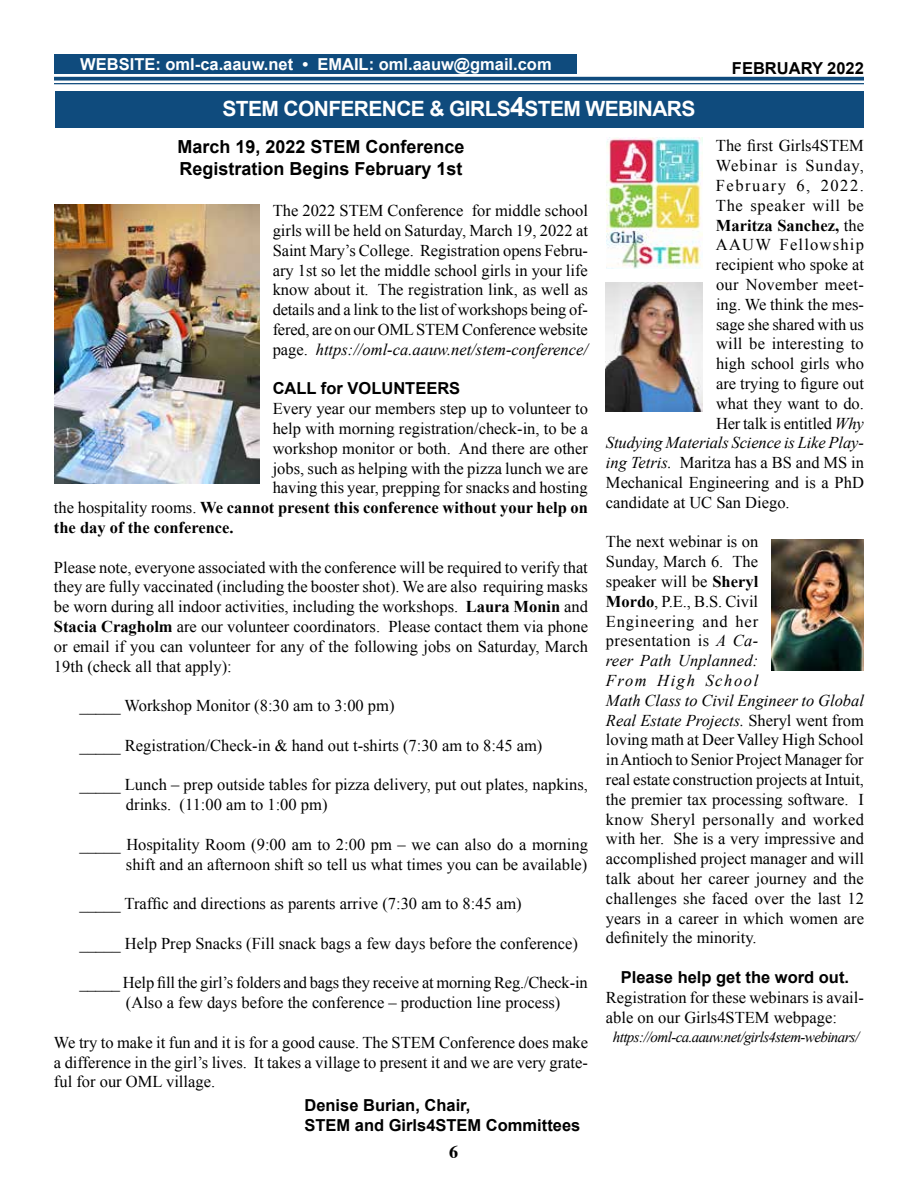
<style>
.page{position:relative;width:918px;height:1188px;background:#fff}
.page>*{position:absolute;margin:0;border:0;box-sizing:border-box;transform-origin:0 0}
.t1{font:700 21px "Arial";letter-spacing:-.03em;color:#fff}
.t2{font:700 18px/21.6px "Arial";color:#000}
.t3{font:700 18px "Times";color:#000}
.t4{font:16.5px/19.8px "Times New Roman";color:#000}
.t5{font:700 16.5px "Times New Roman";color:#000}
.t6{font:700 16.5px/19.8px "Arial";color:#000}
.t7{font:700 16.5px "Arial";color:#fff}
.t8{font:italic 16.5px "Times New Roman";letter-spacing:-.01em;color:#000}
.t9{font:16.5px "Times New Roman";letter-spacing:.06em;color:#000}
.t10{font:16.5px "Times New Roman";letter-spacing:.04em;color:#000}
.t11{font:16.5px "Times New Roman";letter-spacing:.025em;color:#000}
.t12{font:16.5px "Times New Roman";letter-spacing:.095em;color:#000}
.t13{font:16.5px "Times New Roman";letter-spacing:.075em;color:#000}
.t14{font:italic 15px "Times New Roman";letter-spacing:-.04em;color:#000}
.s1{font-size:27px}
.s2{font-style:italic}
.s3{font-weight:400}
.s4{font-weight:700}
</style>
<div class="page">
<svg style="left:54px;top:77px;width:810px;height:4px;background:#2a5f8b"></svg>
<hr style="left:54px;top:83px;width:810px;height:1px;background:#0f4b7d">
<div style="left:54px;top:54px;width:523px;height:20px;background:#0f4b7d"></div>
<div style="left:56px;top:91px;width:808px;height:36px;background:#0f4b7d"></div>
<img style="left:606px;top:137px;width:96px;height:132px">
<img style="left:54px;top:204px;width:205px;height:280px">
<img style="left:605px;top:282px;width:98px;height:130px">
<img style="left:772px;top:539px;width:92px;height:132px">
<p class="t7" style="left:80px;top:54px;width:473px">WEBSITE: oml-ca.aauw.net • EMAIL: oml.aauw@gmail.com</p>
<p class="t6" style="left:732px;top:58px;width:134px">FEBRUARY 2022</p>
<p class="t1" style="left:223px;top:95px;width:474px">STEM CONFERENCE &amp; GIRLS<span class="s1">4</span>STEM WEBINARS</p>
<p class="t2" style="left:177px;top:137px;width:289px">March 19, 2022 STEM Conference<br>Registration Begins February 1st</p>
<p class="t4" style="left:273px;top:200px;width:317px;text-align:justify">The 2022 STEM Conference for middle school girls will be held on Saturday, March 19, 2022 at Saint Mary’s College. Registration opens Febru&shy;ary 1st so let the middle school girls in your life know about it. The registration link, as well as details and a link to the list of workshops being of&shy;fered, are on our OML STEM Conference website page. <span class="s2">https://oml-ca.aauw.net/stem-conference/</span></p>
<p class="t6" style="left:273px;top:379px;width:189px">CALL for VOLUNTEERS</p>
<p class="t4" style="left:273px;top:398px;width:317px">Every year our members step up to volunteer to</p>
<p class="t4" style="left:273px;top:418px;width:317px">help with morning registration/check-in, to be a</p>
<p class="t4" style="left:273px;top:438px;width:317px">workshop monitor or both. And there are other</p>
<p class="t4" style="left:273px;top:458px;width:317px">jobs, such as helping with the pizza lunch we are</p>
<p class="t4" style="left:273px;top:478px;width:317px">having this year, prepping for snacks and hosting</p>
<p class="t5" style="left:54px;top:496px;width:536px"><span class="s3">the hospitality rooms.</span> We cannot present this conference without your help on</p>
<p class="t5" style="left:54px;top:516px;width:181px">the day of the conference.</p>
<p class="t4" style="left:54px;top:557px;width:536px;text-align:justify">Please note, everyone associated with the conference will be required to verify that they are fully vaccinated (including the booster shot). We are also requiring masks be worn during all indoor activities, including the workshops. <span class="s4">Laura Monin</span> and <span class="s4">Stacia Cragholm</span> are our volunteer coordinators. Please contact them via phone or email if you can volunteer for any of the following jobs on Saturday, March 19th (check all that apply):</p>
<p class="t4" style="left:79px;top:695px;width:317px">_____ Workshop Monitor (8:30 am to 3:00 pm)</p>
<p class="t4" style="left:79px;top:735px;width:464px">_____ Registration/Check-in &amp; hand out t-shirts (7:30 am to 8:45 am)</p>
<p class="t4" style="left:126px;top:775px;width:464px;text-indent:-46px">_____ Lunch – prep outside tables for pizza delivery, put out plates, napkins, drinks. (11:00 am to 1:00 pm)</p>
<p class="t4" style="left:79px;top:834px;width:510px;text-align:right">_____ Hospitality Room (9:00 am to 2:00 pm – we can also do a morning shift and an afternoon shift so tell us what times you can be available)</p>
<p class="t4" style="left:79px;top:893px;width:444px">_____ Traffic and directions as parents arrive (7:30 am to 8:45 am)</p>
<p class="t4" style="left:79px;top:933px;width:500px">_____ Help Prep Snacks (Fill snack bags a few days before the conference)</p>
<p class="t4" style="left:126px;top:973px;width:463px;text-indent:-46px">_____ Help fill the girl’s folders and bags they receive at morning Reg./Check-in (Also a few days before the conference – production line process)</p>
<p class="t4" style="left:54px;top:1032px;width:536px;text-align:justify">We try to make it fun and it is for a good cause. The STEM Conference does make a difference in the girl’s lives. It takes a village to present it and we are very grate&shy;ful for our OML village.</p>
<p class="t6" style="left:304px;top:1096px;width:277px">Denise Burian, Chair,<br>STEM and Girls4STEM Committees</p>
<p class="t3" style="left:449px;top:1135px;width:10px">6</p>
<p class="t4" style="left:716px;top:136px;width:150px">The first Girls4STEM</p>
<p class="t9" style="left:716px;top:155px;width:149px">Webinar is Sunday,</p>
<p class="t12" style="left:716px;top:174px;width:150px">February 6, 2022.</p>
<p class="t10" style="left:716px;top:194px;width:150px">The speaker will be</p>
<p class="t5" style="left:716px;top:214px;width:150px">Maritza Sanchez, <span class="s3">the</span></p>
<p class="t13" style="left:716px;top:234px;width:150px">AAUW Fellowship</p>
<p class="t4" style="left:716px;top:255px;width:150px">recipient who spoke at</p>
<p class="t11" style="left:716px;top:273px;width:150px">our November meet-</p>
<p class="t4" style="left:716px;top:294px;width:149px">ing. We think the mes-</p>
<p class="t4" style="left:716px;top:314px;width:149px">sage she shared with us</p>
<p class="t4" style="left:716px;top:334px;width:149px">will be interesting to</p>
<p class="t4" style="left:716px;top:354px;width:149px">high school girls who</p>
<p class="t4" style="left:716px;top:373px;width:149px">are trying to figure out</p>
<p class="t4" style="left:716px;top:393px;width:150px">what they want to do.</p>
<p class="t4" style="left:716px;top:413px;width:149px">Her talk is entitled <span class="s2">Why</span></p>
<p class="t8" style="left:606px;top:432px;width:259px">Studying Materials Science is Like Play-</p>
<p class="t4" style="left:606px;top:453px;width:259px"><span class="s2">ing Tetris.</span> Maritza has a BS and MS in</p>
<p class="t4" style="left:606px;top:472px;width:259px">Mechanical Engineering and is a PhD</p>
<p class="t4" style="left:606px;top:492px;width:185px">candidate at UC San Diego.</p>
<p class="t4" style="left:606px;top:532px;width:260px">The next webinar is on<br>Sunday, March 6. The<br>speaker will be <span class="s4">Sheryl<br>Mordo</span>, P.E., B.S. Civil<br>Engineering and her<br>presentation is <span class="s2">A Ca-<br>reer Path Unplanned:<br>From High School<br>Math Class to Civil Engineer to Global<br>Real Estate Projects.</span> Sheryl went from loving math at Deer Valley High School in Antioch to Senior Project Manager for real estate construction projects at Intuit, the premier tax processing software. I know Sheryl personally and worked with her. She is a very impressive and accomplished project manager and will talk about her career journey and the challenges she faced over the last 12 years in a career in which women are definitely the minority.</p>
<p class="t6" style="left:621px;top:968px;width:230px">Please help get the word out.</p>
<p class="t4" style="left:606px;top:987px;width:259px">Registration for these webinars is avail&shy;able on our Girls4STEM webpage:</p>
<p class="t14" style="left:613px;top:1027px;width:248px">https://oml-ca.aauw.net/girls4stem-webinars/</p>
</div>
